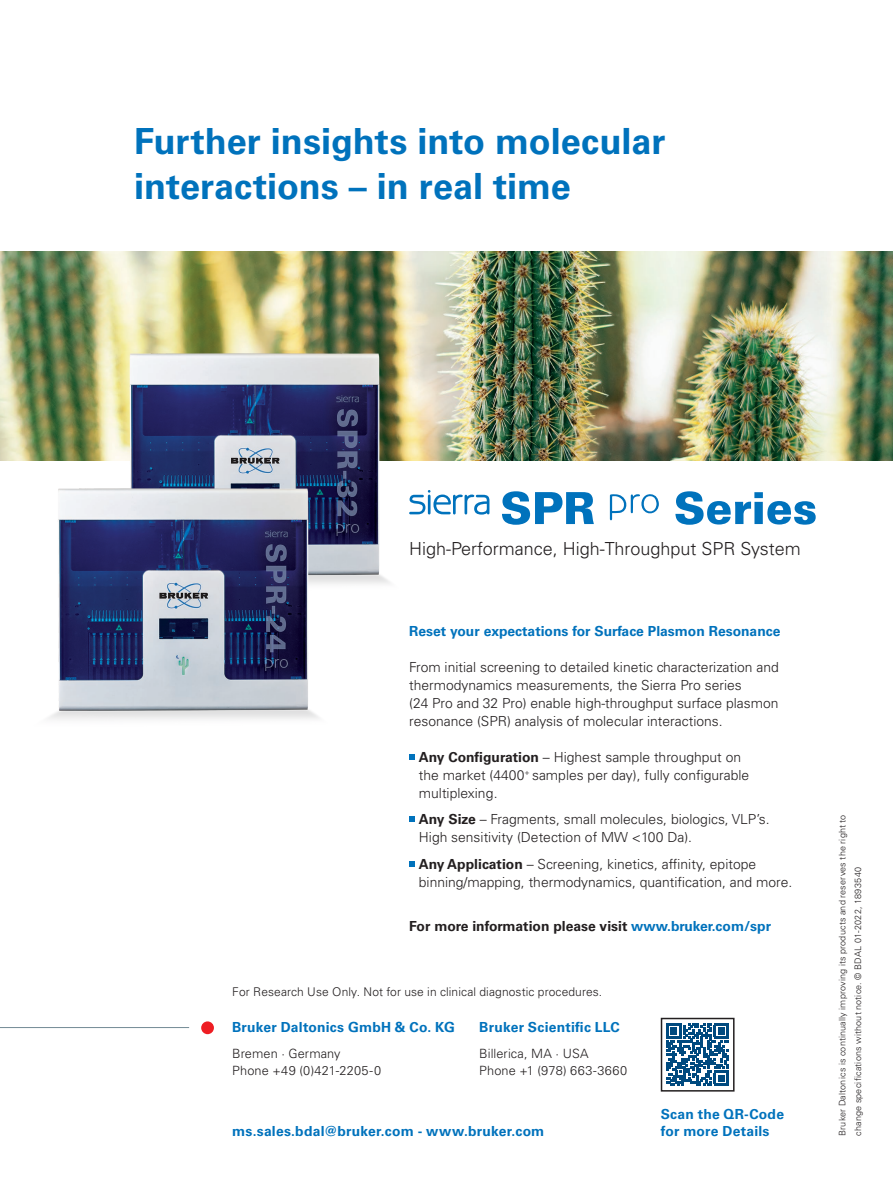
<style>
.page{position:relative;width:893px;height:1187px;background:#fff}
.page>*{position:absolute;margin:0;border:0;box-sizing:border-box;transform-origin:0 0}
.t1{font:700 36px/45px "Univers LT Std";color:#0072bc}
.t2{font:300 18px "Univers LT Std";color:#231f20}
.t3{font:300 13.8px/18px "Univers LT Std";color:#231f20}
.t4{font:700 13.8px/16.6px "Univers LT Std";letter-spacing:.01em;color:#0072bc}
.t5{font:700 13.8px "Univers LT Std";color:#231f20}
.t6{font:300 12.75px/17px "Univers LT Std";letter-spacing:.01em;color:#231f20}
.t7{font:300 12px "Univers LT Std";letter-spacing:.01em;color:#231f20}
.t8{font:300 9px/15.8px "Univers LT Std";letter-spacing:.02em;color:#231f20}
.s1{font-weight:700}
.s2{color:#0072bc}
</style>
<div class="page">
<img style="left:0;top:251px;width:893px;height:209px">
<hr style="left:0;top:1027px;width:189px;height:1px;background:#738a95">
<div style="left:201px;top:1021px;width:13px;height:13px;background:#ee1d23;border-radius:50%"></div>
<svg style="left:666px;top:1023px;width:63px;height:62px"></svg>
<div style="left:661px;top:1017px;width:73px;height:74px;border:2px solid #231f20"></div>
<svg style="left:409px;top:754px;width:6px;height:5px"></svg>
<svg style="left:409px;top:816px;width:6px;height:6px"></svg>
<svg style="left:409px;top:861px;width:6px;height:5px"></svg>
<svg style="left:439px;top:494px;width:50px;height:20px"></svg>
<svg style="left:502px;top:491px;width:314px;height:33px"></svg>
<img style="left:79px;top:321px;width:360px;height:263px">
<img style="left:8px;top:456px;width:359px;height:264px">
<h1 class="t1" style="left:134px;top:119px;width:533px">Further insights into molecular interactions – in real time</h1>
<h2 class="t2" style="left:409px;top:538px;width:393px">High-Performance, High-Throughput SPR System</h2>
<p class="t4" style="left:409px;top:622px;width:373px">Reset your expectations for Surface Plasmon Resonance</p>
<p class="t3" style="left:409px;top:657px;width:371px">From initial screening to detailed kinetic characterization and thermodynamics measurements, the Sierra Pro series<br>(24 Pro and 32 Pro) enable high-throughput surface plasmon resonance (SPR) analysis of molecular interactions.</p>
<p class="t3" style="left:419px;top:747px;width:332px"><span class="s1">Any Configuration</span> – Highest sample throughput on the market (4400<sup>+</sup> samples per day), fully configurable multiplexing.</p>
<p class="t3" style="left:419px;top:810px;width:352px"><span class="s1">Any Size</span> – Fragments, small molecules, biologics, VLP’s.<br>High sensitivity (Detection of MW &lt;100 Da).</p>
<p class="t3" style="left:419px;top:854px;width:375px"><span class="s1">Any Application</span> – Screening, kinetics, affinity, epitope binning/mapping, thermodynamics, quantification, and more.</p>
<p class="t5" style="left:409px;top:918px;width:363px">For more information please visit <span class="s2">www.bruker.com/spr</span></p>
<p class="t7" style="left:232px;top:984px;width:371px">For Research Use Only. Not for use in clinical diagnostic procedures.</p>
<p class="t4" style="left:232px;top:1018px;width:224px">Bruker Daltonics GmbH &amp; Co. KG</p>
<p class="t6" style="left:232px;top:1044px;width:150px">Bremen · Germany<br>Phone +49 (0)421-2205-0</p>
<p class="t4" style="left:479px;top:1018px;width:142px">Bruker Scientific LLC</p>
<p class="t6" style="left:479px;top:1044px;width:149px">Billerica, MA · USA<br>Phone +1 (978) 663-3660</p>
<p class="t4" style="left:232px;top:1122px;width:314px">ms.sales.bdal@bruker.com - www.bruker.com</p>
<p class="t4" style="left:661px;top:1105px;width:125px">Scan the QR-Code for more Details</p>
<p class="t8" style="left:834px;top:1135px;width:323px;rotate:-90deg">Bruker Daltonics is continually improving its products and reserves the right to change specifications without notice. © BDAL 01-2022, 1893540</p>
</div>
